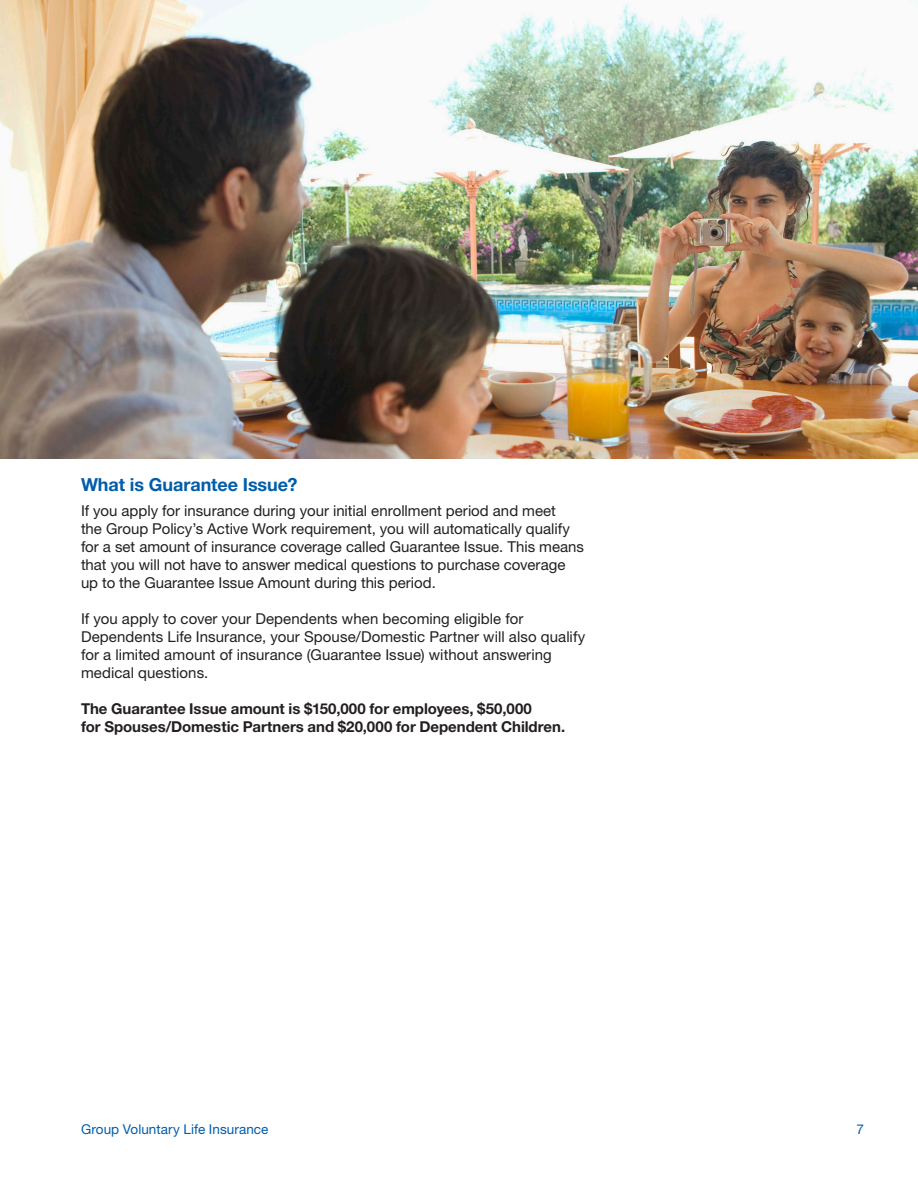
<style>
.page{position:relative;width:918px;height:1188px;background:#fff}
.page>*{position:absolute;margin:0;border:0;box-sizing:border-box;transform-origin:0 0}
.t1{font:700 18px "Helvetica Neue LT Std";color:#015dab}
.t2{font:15px/18px "Helvetica Neue LT Std";color:#231f20}
.t3{font:700 15px/18px "Helvetica Neue LT Std";color:#231f20}
.t4{font:13.5px "Helvetica Neue LT Std";letter-spacing:.005em;color:#015dab}
</style>
<div class="page">
<img style="left:0;top:0;width:918px;height:459px">
<h3 class="t1" style="left:81px;top:474px;width:218px">What is Guarantee Issue?</h3>
<p class="t2" style="left:81px;top:502px;width:505px">If you apply for insurance during your initial enrollment period and meet<br>the Group Policy’s Active Work requirement, you will automatically qualify for a set amount of insurance coverage called Guarantee Issue. This means that you will not have to answer medical questions to purchase coverage up to the Guarantee Issue Amount during this period.</p>
<p class="t2" style="left:81px;top:610px;width:506px">If you apply to cover your Dependents when becoming eligible for Dependents Life Insurance, your Spouse/Domestic Partner will also qualify for a limited amount of insurance (Guarantee Issue) without answering medical questions.</p>
<p class="t3" style="left:81px;top:699px;width:486px">The Guarantee Issue amount is $150,000 for employees, $50,000<br>for Spouses/Domestic Partners and $20,000 for Dependent Children.</p>
<p class="t4" style="left:81px;top:1121px;width:189px">Group Voluntary Life Insurance</p>
<p class="t4" style="left:856px;top:1121px;width:9px">7</p>
</div>
